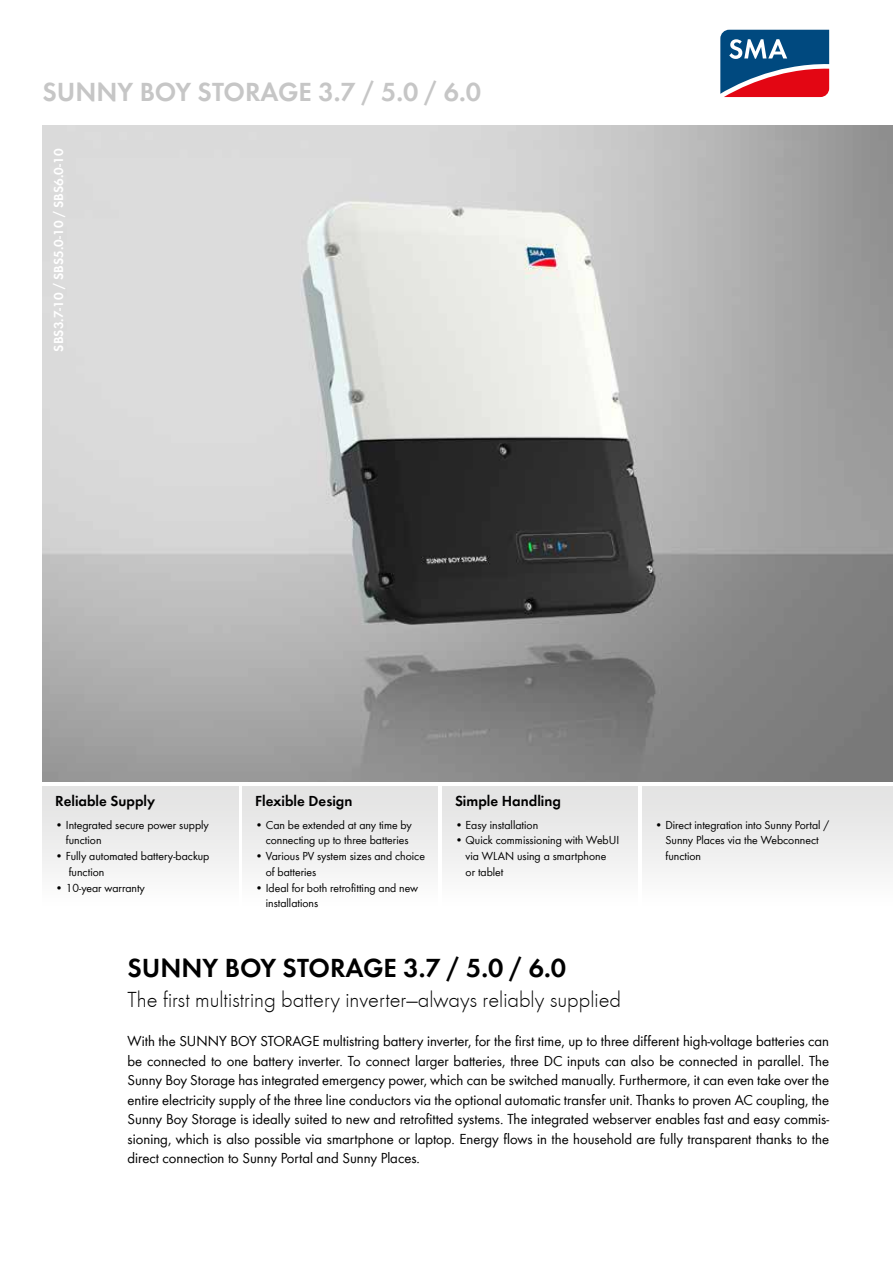
<style>
.page{position:relative;width:893px;height:1263px;background:#fff}
.page>*{position:absolute;margin:0;border:0;box-sizing:border-box;transform-origin:0 0}
.t1{font:600 27px "SMA Futura Global";color:#c6c6c6}
.t2{font:600 27px "SMA Futura Global";color:#000}
.t3{font:300 22.5px "SMA Futura Global";color:#000}
.t4{font:15px/19.5px "SMA Futura Global";color:#000;text-align:justify}
.t5{font:600 15px "SMA Futura Global";color:#000}
.t6{font:600 13.5px "SMA Futura Global";color:#fff}
.t7{font:12px/15.8px "SMA Futura Global";color:#000}
</style>
<div class="page">
<svg style="left:720px;top:30px;width:109px;height:67px;background:#635174"></svg>
<img style="left:43px;top:125px;width:850px;height:657px">
<div style="left:43px;top:787px;width:195px;height:119px;background:linear-gradient(to bottom,#e1e1e1,#fdfdfd)"></div>
<div style="left:242px;top:787px;width:196px;height:119px;background:linear-gradient(to bottom,#e1e1e1,#fdfdfd)"></div>
<div style="left:442px;top:787px;width:196px;height:119px;background:linear-gradient(to bottom,#e1e1e1,#fdfdfd)"></div>
<div style="left:642px;top:787px;width:251px;height:119px;background:linear-gradient(to bottom,#e1e1e1,#fdfdfd)"></div>
<h1 class="t1" style="left:43px;top:76px;width:440px">SUNNY BOY STORAGE 3.7 / 5.0 / 6.0</h1>
<p class="t6" style="left:51px;top:351px;width:204px;rotate:-90deg">SBS3.7-10 / SBS5.0-10 / SBS6.0-10</p>
<p class="t5" style="left:55px;top:792px;width:101px">RELIABLE SUPPLY</p>
<p class="t7" style="left:66px;top:816px;width:145px;text-indent:-11px">• Integrated secure power supply function</p>
<p class="t7" style="left:69px;top:848px;width:142px;text-indent:-13px">• Fully automated battery-backup function</p>
<p class="t7" style="left:55px;top:879px;width:91px">• 10-year warranty</p>
<p class="t5" style="left:255px;top:792px;width:99px">FLEXIBLE DESIGN</p>
<p class="t7" style="left:255px;top:816px;width:158px;text-align:right">• Can be extended at any time by connecting up to three batteries</p>
<p class="t7" style="left:266px;top:848px;width:161px;text-indent:-11px">• Various PV system sizes and choice of batteries</p>
<p class="t7" style="left:266px;top:879px;width:154px;text-indent:-11px">• Ideal for both retrofitting and new installations</p>
<p class="t5" style="left:455px;top:792px;width:107px">SIMPLE HANDLING</p>
<p class="t7" style="left:455px;top:816px;width:85px">• Easy installation</p>
<p class="t7" style="left:466px;top:832px;width:155px;text-indent:-11px">• Quick commissioning with WebUI via WLAN using a smartphone<br>or tablet</p>
<p class="t7" style="left:665px;top:816px;width:165px;text-indent:-11px">• Direct integration into Sunny Portal /<br>Sunny Places via the Webconnect function</p>
<h1 class="t2" style="left:128px;top:952px;width:440px">SUNNY BOY STORAGE 3.7 / 5.0 / 6.0</h1>
<h2 class="t3" style="left:128px;top:986px;width:495px">The first multistring battery inverter—always reliably supplied</h2>
<p class="t4" style="left:128px;top:1031px;width:703px">With the SUNNY BOY STORAGE multistring battery inverter, for the first time, up to three different high-voltage batteries can be connected to one battery inverter. To connect larger batteries, three DC inputs can also be connected in parallel. The Sunny Boy Storage has integrated emergency power, which can be switched manually. Furthermore, it can even take over the entire electricity supply of the three line conductors via the optional automatic transfer unit. Thanks to proven AC coupling, the Sunny Boy Storage is ideally suited to new and retrofitted systems. The integrated webserver enables fast and easy commis&shy;sioning, which is also possible via smartphone or laptop. Energy flows in the household are fully transparent thanks to the direct connection to Sunny Portal and Sunny Places.</p>
</div>
